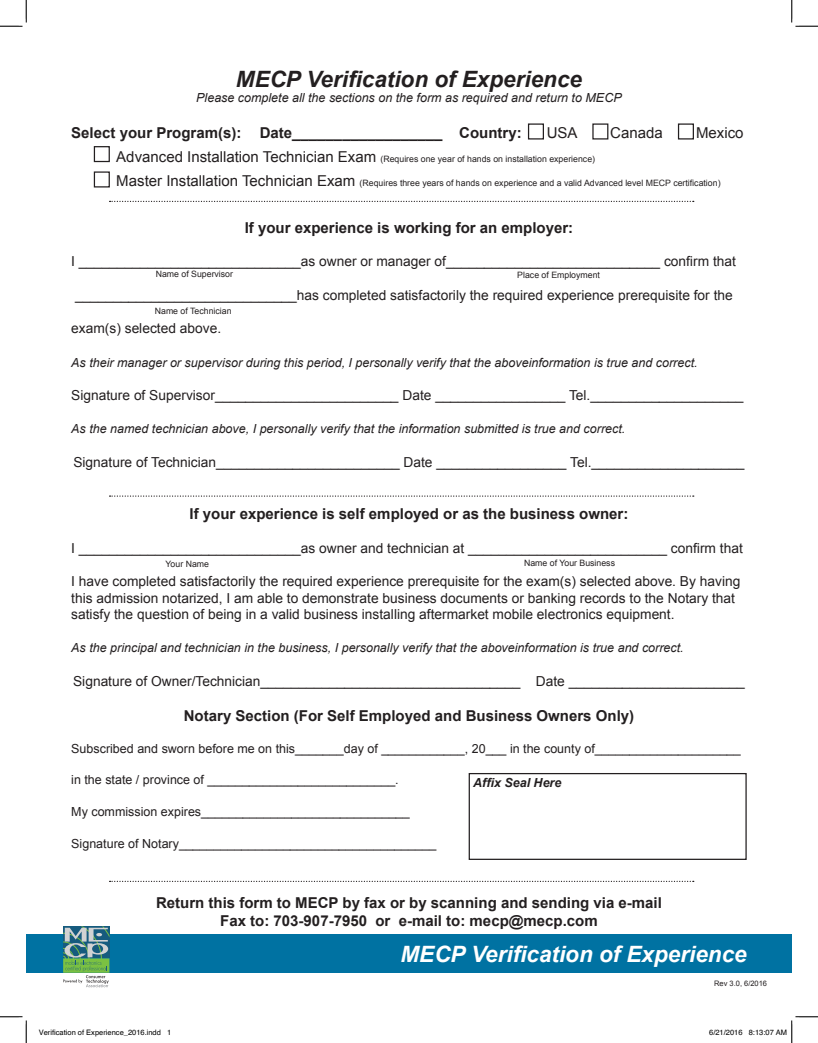
<style>
.page{position:relative;width:818px;height:1043px;background:#fff}
.page>*{position:absolute;margin:0;border:0;box-sizing:border-box;transform-origin:0 0}
.t1{font:italic 700 22.5px "Arial";color:#fff}
.t2{font:italic 700 22.5px "Arial";color:#231f20}
.t3{font:700 15px/18px "Arial";color:#231f20;text-align:center}
.t4{font:15px "Arial";color:#231f20}
.t5{font:13.75px/16.5px "Arial";color:#231f20}
.t6{font:italic 12.5px "Arial";color:#231f20}
.t7{font:12.5px "Arial";color:#231f20}
.t8{font:italic 700 12.5px "Arial";color:#231f20}
.t9{font:8.75px "Arial";color:#231f20}
.t10{font:7.5px "Helvetica";color:#000}
.t11{font:7.5px "Arial";color:#231f20}
.s1{font-size:15px}
</style>
<div class="page">
<div style="left:26px;top:934px;width:765px;height:38px;background:#0072a2"></div>
<svg style="left:63px;top:926px;width:46px;height:61px"></svg>
<div style="left:94px;top:146px;width:16px;height:16px;border:1px solid #231f20"></div>
<div style="left:94px;top:171px;width:16px;height:16px;border:1px solid #231f20"></div>
<div style="left:468px;top:773px;width:278px;height:87px;border:1px solid #231f20"></div>
<svg style="left:109px;top:495px;width:584px;height:2px"></svg>
<svg style="left:109px;top:880px;width:584px;height:2px"></svg>
<svg style="left:109px;top:201px;width:584px;height:1px"></svg>
<div style="left:528px;top:123px;width:16px;height:16px;border:1px solid #231f20"></div>
<div style="left:592px;top:123px;width:16px;height:16px;border:1px solid #231f20"></div>
<div style="left:678px;top:123px;width:16px;height:16px;border:1px solid #231f20"></div>
<svg style="left:0;top:0;width:27px;height:27px"></svg>
<svg style="left:0;top:1016px;width:27px;height:26px"></svg>
<svg style="left:791px;top:0;width:27px;height:27px"></svg>
<svg style="left:791px;top:1016px;width:27px;height:26px"></svg>
<h1 class="t2" style="left:236px;top:64px;width:347px">MECP Verification of Experience</h1>
<p class="t6" style="left:196px;top:90px;width:427px">Please complete all the sections on the form as required and return to MECP</p>
<p class="t3" style="left:71px;top:125px;width:452px">Select your Program(s): Date__________________ Country:</p>
<p class="t4" style="left:546px;top:123px;width:32px">USA</p>
<p class="t4" style="left:610px;top:123px;width:54px">Canada</p>
<p class="t4" style="left:696px;top:123px;width:49px">Mexico</p>
<p class="t9" style="left:116px;top:153px;width:480px"><span class="s1">Advanced Installation Technician Exam</span> (Requires one year of hands on installation experience)</p>
<p class="t9" style="left:116px;top:177px;width:605px"><span class="s1">Master Installation Technician Exam</span> (Requires three years of hands on experience and a valid Advanced level MECP certification)</p>
<p class="t3" style="left:245px;top:219px;width:330px">If your experience is working for an employer:</p>
<p class="t5" style="left:71px;top:253px;width:666px">I _____________________________as owner or manager of____________________________ confirm that</p>
<p class="t5" style="left:75px;top:287px;width:659px">_____________________________has completed satisfactorily the required experience prerequisite for the</p>
<p class="t5" style="left:71px;top:320px;width:151px">exam(s) selected above.</p>
<p class="t6" style="left:71px;top:354px;width:627px">As their manager or supervisor during this period, I personally verify that the aboveinformation is true and correct.</p>
<p class="t5" style="left:71px;top:387px;width:673px">Signature of Supervisor________________________ Date _________________ Tel.____________________</p>
<p class="t6" style="left:71px;top:421px;width:555px">As the named technician above, I personally verify that the information submitted is true and correct.</p>
<p class="t5" style="left:73px;top:454px;width:672px">Signature of Technician________________________ Date _________________ Tel.____________________</p>
<p class="t3" style="left:190px;top:505px;width:440px">If your experience is self employed or as the business owner:</p>
<p class="t5" style="left:71px;top:539px;width:673px">I _____________________________as owner and technician at __________________________ confirm that</p>
<p class="t5" style="left:71px;top:573px;width:670px">I have completed satisfactorily the required experience prerequisite for the exam(s) selected above. By having this admission notarized, I am able to demonstrate business documents or banking records to the Notary that satisfy the question of being in a valid business installing aftermarket mobile electronics equipment.</p>
<p class="t6" style="left:71px;top:640px;width:614px">As the principal and technician in the business, I personally verify that the aboveinformation is true and correct.</p>
<p class="t5" style="left:73px;top:673px;width:673px">Signature of Owner/Technician__________________________________ Date _______________________</p>
<p class="t3" style="left:184px;top:707px;width:452px">Notary Section (For Self Employed and Business Owners Only)</p>
<p class="t7" style="left:71px;top:740px;width:671px">Subscribed and sworn before me on this_______day of ____________, 20___ in the county of_____________________</p>
<p class="t7" style="left:71px;top:772px;width:329px">in the state / province of ___________________________.</p>
<p class="t7" style="left:71px;top:803px;width:340px">My commission expires______________________________</p>
<p class="t7" style="left:71px;top:835px;width:366px">Signature of Notary_____________________________________</p>
<p class="t9" style="left:156px;top:268px;width:79px">Name of Supervisor</p>
<p class="t9" style="left:517px;top:269px;width:84px">Place of Employment</p>
<p class="t9" style="left:155px;top:305px;width:78px">Name of Technician</p>
<p class="t9" style="left:166px;top:558px;width:45px">Your Name</p>
<p class="t9" style="left:524px;top:557px;width:92px">Name of Your Business</p>
<p class="t8" style="left:473px;top:774px;width:90px">Affix Seal Here</p>
<p class="t3" style="left:156px;top:894px;width:507px">Return this form to MECP by fax or by scanning and sending via e-mail<br>Fax to: 703-907-7950 or e-mail to: mecp@mecp.com</p>
<h1 class="t1" style="left:400px;top:939px;width:347px">MECP Verification of Experience</h1>
<p class="t11" style="left:714px;top:978px;width:54px">Rev 3.0, 6/2016</p>
<p class="t10" style="left:39px;top:1028px;width:134px">Verification of Experience_2016.indd 1</p>
<p class="t10" style="left:709px;top:1028px;width:79px">6/21/2016 8:13:07 AM</p>
</div>
